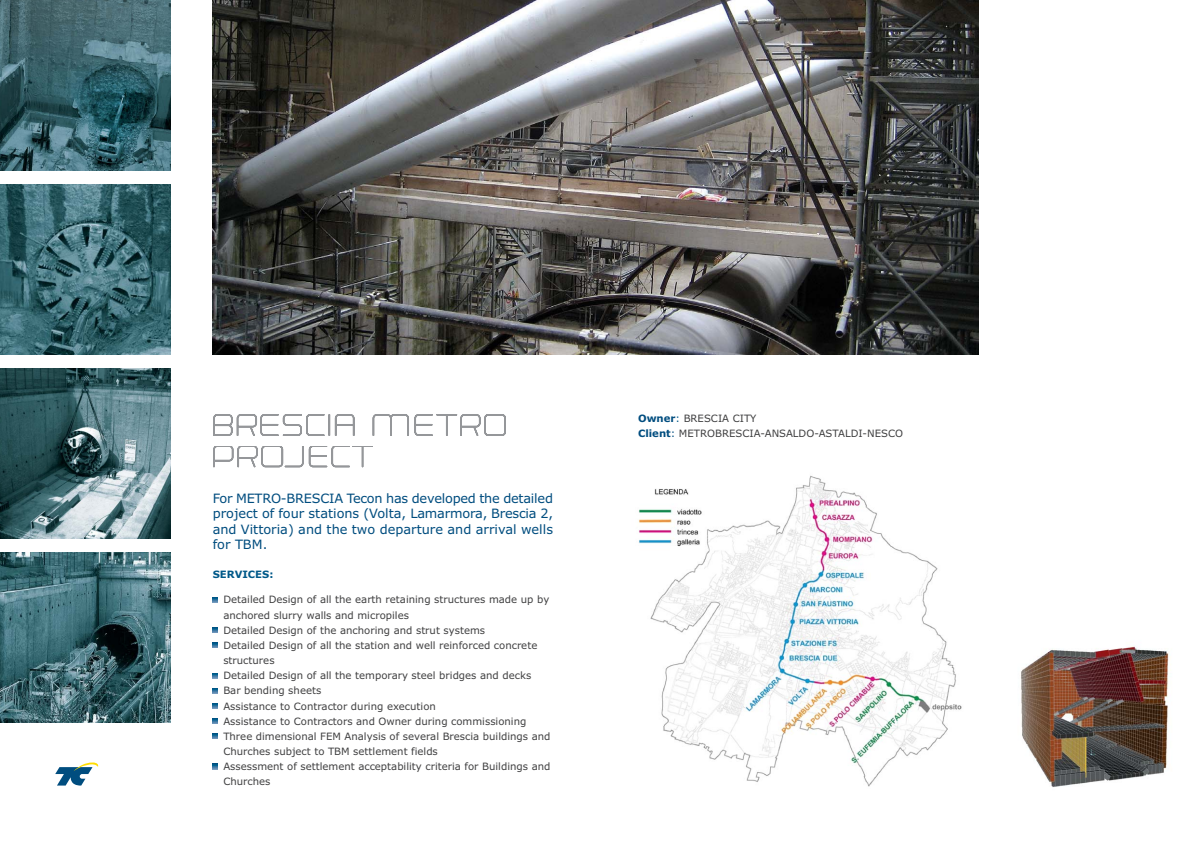
<style>
.page{position:relative;width:1191px;height:842px;background:#fff}
.page>*{position:absolute;margin:0;border:0;box-sizing:border-box;transform-origin:0 0}
.t1{font:12.9px/15.4px "Verdana";color:#004d7f;text-align:justify}
.t2{font:10.1px/15.2px "Verdana";color:#404041}
.t3{font:700 10.1px "Verdana";color:#005989}
.s1{font-weight:700;color:#004d7f}
.s2{color:#005989}
.s3{color:#004d7f}
</style>
<div class="page">
<img style="left:213px;top:0;width:765px;height:354px">
<svg style="left:213px;top:414px;width:111px;height:22px"></svg>
<svg style="left:213px;top:446px;width:137px;height:21px"></svg>
<svg style="left:213px;top:597px;width:5px;height:5px"></svg>
<svg style="left:213px;top:627px;width:5px;height:6px"></svg>
<svg style="left:213px;top:643px;width:5px;height:5px"></svg>
<svg style="left:213px;top:673px;width:5px;height:5px"></svg>
<svg style="left:213px;top:688px;width:5px;height:5px"></svg>
<svg style="left:213px;top:703px;width:5px;height:5px"></svg>
<svg style="left:213px;top:718px;width:5px;height:6px"></svg>
<svg style="left:213px;top:734px;width:5px;height:5px"></svg>
<svg style="left:213px;top:764px;width:5px;height:5px"></svg>
<img style="left:0;top:553px;width:170px;height:170px">
<img style="left:0;top:184px;width:170px;height:170px">
<img style="left:0;top:0;width:170px;height:170px">
<img style="left:0;top:369px;width:170px;height:170px">
<img style="left:639px;top:475px;width:323px;height:312px">
<img style="left:1021px;top:646px;width:148px;height:141px">
<svg style="left:55px;top:762px;width:43px;height:23px"></svg>
<p class="t1" style="left:213px;top:492px;width:342px">For METRO-BRESCIA Tecon has developed the detailed project of four stations (Volta, Lamarmora, Brescia 2, and Vittoria) and the two departure and arrival wells for TBM.</p>
<p class="t3" style="left:213px;top:570px;width:62px">SERVICES:</p>
<p class="t2" style="left:223px;top:593px;width:329px">Detailed Design of all the earth retaining structures made up by anchored slurry walls and micropiles<br>Detailed Design of the anchoring and strut systems<br>Detailed Design of all the station and well reinforced concrete structures<br>Detailed Design of all the temporary steel bridges and decks Bar bending sheets<br>Assistance to Contractor during execution<br>Assistance to Contractors and Owner during commissioning Three dimensional FEM Analysis of several Brescia buildings and Churches subject to TBM settlement fields<br>Assessment of settlement acceptability criteria for Buildings and Churches</p>
<p class="t2" style="left:638px;top:411px;width:266px"><span class="s1">Owner</span><span class="s2">:</span> BRESCIA CITY<br><span class="s1">Client</span><span class="s3">:</span> METROBRESCIA-ANSALDO-ASTALDI-NESCO</p>
</div>
